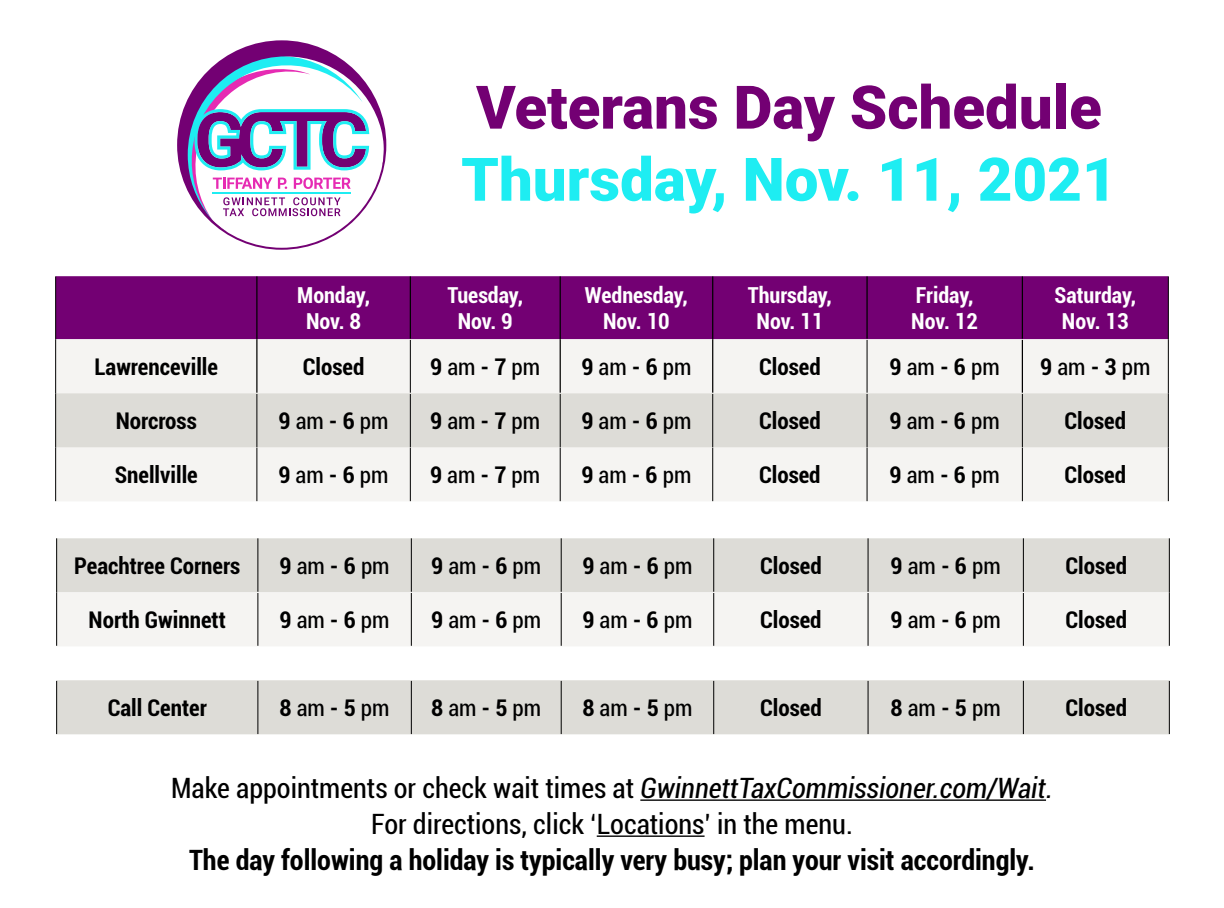
<style>
.page{position:relative;width:1224px;height:908px;background:#fff}
.page>*{position:absolute;margin:0;border:0;box-sizing:border-box;transform-origin:0 0}
.t1{font:900 60px "Roboto";color:#1eedf2}
.t2{font:900 60px "Roboto";color:#730073}
.t3{font:condensed 28px/36px "Roboto";color:#000;text-align:center}
.t4{font:700 condensed 28px "Roboto";color:#000}
.t5{font:condensed 23px "Roboto";color:#000}
.t6{font:700 condensed 23px "Roboto";color:#000}
.t7{font:700 condensed 22px/26.4px "Roboto";color:#fff;text-align:center}
.s1{font-weight:700}
.s2{font-style:italic}
</style>
<div class="page">
<svg style="left:177px;top:40px;width:209px;height:210px"></svg>
<hr style="left:212px;top:192px;width:139px;height:2px;background:#1eedf2">
<hr style="left:640px;top:799px;width:406px;height:1px;background:#000">
<hr style="left:597px;top:835px;width:108px;height:1px;background:#000">
<div style="left:56px;top:276px;width:1112px;height:63px;background:#730073"></div>
<div style="left:56px;top:339px;width:1112px;height:162px;background:#f5f4f2"></div>
<div style="left:56px;top:393px;width:1112px;height:54px;background:#dddcd7"></div>
<hr style="left:866px;top:276px;width:2px;height:62px;background:#000">
<hr style="left:1022px;top:276px;width:1px;height:62px;background:#000">
<hr style="left:1022px;top:340px;width:1px;height:52px;background:#000">
<hr style="left:1022px;top:394px;width:1px;height:53px;background:#000">
<hr style="left:1168px;top:339px;width:1px;height:54px;background:#000">
<hr style="left:1168px;top:276px;width:1px;height:63px;background:#000">
<hr style="left:712px;top:276px;width:1px;height:63px;background:#000">
<hr style="left:560px;top:276px;width:1px;height:63px;background:#000">
<hr style="left:560px;top:339px;width:1px;height:53px;background:#000">
<hr style="left:560px;top:394px;width:1px;height:53px;background:#000">
<hr style="left:410px;top:276px;width:1px;height:62px;background:#000">
<hr style="left:410px;top:340px;width:1px;height:52px;background:#000">
<hr style="left:867px;top:340px;width:1px;height:52px;background:#000">
<hr style="left:410px;top:394px;width:1px;height:53px;background:#000">
<hr style="left:867px;top:394px;width:1px;height:53px;background:#000">
<hr style="left:55px;top:276px;width:1px;height:63px;background:#000">
<hr style="left:55px;top:339px;width:1px;height:54px;background:#000">
<hr style="left:257px;top:394px;width:1px;height:53px;background:#000">
<hr style="left:712px;top:394px;width:1px;height:53px;background:#000">
<hr style="left:256px;top:276px;width:2px;height:63px;background:#000">
<hr style="left:256px;top:339px;width:2px;height:53px;background:#000">
<hr style="left:712px;top:339px;width:1px;height:53px;background:#000">
<hr style="left:55px;top:393px;width:1px;height:54px;background:#000">
<hr style="left:1168px;top:393px;width:1px;height:54px;background:#000">
<hr style="left:55px;top:447px;width:1px;height:54px;background:#000">
<hr style="left:257px;top:447px;width:1px;height:54px;background:#000">
<hr style="left:410px;top:447px;width:1px;height:54px;background:#000">
<hr style="left:560px;top:447px;width:1px;height:54px;background:#000">
<hr style="left:712px;top:447px;width:1px;height:54px;background:#000">
<hr style="left:867px;top:447px;width:1px;height:54px;background:#000">
<hr style="left:1022px;top:447px;width:1px;height:54px;background:#000">
<hr style="left:1168px;top:447px;width:1px;height:54px;background:#000">
<div style="left:57px;top:538px;width:1112px;height:54px;background:#dddcd7"></div>
<div style="left:57px;top:592px;width:1112px;height:54px;background:#f5f4f2"></div>
<hr style="left:1169px;top:538px;width:1px;height:54px;background:#000">
<hr style="left:1169px;top:592px;width:1px;height:53px;background:#000">
<hr style="left:1023px;top:538px;width:1px;height:53px;background:#000">
<hr style="left:1023px;top:592px;width:1px;height:53px;background:#000">
<hr style="left:411px;top:538px;width:1px;height:53px;background:#000">
<hr style="left:561px;top:538px;width:1px;height:53px;background:#000">
<hr style="left:411px;top:592px;width:1px;height:53px;background:#000">
<hr style="left:561px;top:592px;width:1px;height:53px;background:#000">
<hr style="left:258px;top:538px;width:1px;height:53px;background:#000">
<hr style="left:868px;top:538px;width:1px;height:53px;background:#000">
<hr style="left:258px;top:592px;width:1px;height:53px;background:#000">
<hr style="left:868px;top:592px;width:1px;height:53px;background:#000">
<hr style="left:56px;top:538px;width:1px;height:54px;background:#000">
<hr style="left:713px;top:538px;width:1px;height:53px;background:#000">
<hr style="left:56px;top:592px;width:1px;height:53px;background:#000">
<hr style="left:713px;top:592px;width:1px;height:53px;background:#000">
<div style="left:57px;top:680px;width:1112px;height:54px;background:#dddcd7"></div>
<hr style="left:1169px;top:680px;width:1px;height:53px;background:#000">
<hr style="left:1023px;top:680px;width:1px;height:53px;background:#000">
<hr style="left:868px;top:680px;width:1px;height:53px;background:#000">
<hr style="left:713px;top:680px;width:1px;height:53px;background:#000">
<hr style="left:561px;top:680px;width:1px;height:53px;background:#000">
<hr style="left:411px;top:680px;width:1px;height:53px;background:#000">
<hr style="left:56px;top:680px;width:1px;height:53px;background:#000">
<hr style="left:258px;top:680px;width:1px;height:53px;background:#000">
<h1 class="t2" style="left:476px;top:65px;width:627px">Veterans Day Schedule</h1>
<h1 class="t1" style="left:461px;top:137px;width:657px">Thursday, Nov. 11, 2021</h1>
<p class="t7" style="left:297px;top:281px;width:74px">Monday,<br>Nov. 8</p>
<p class="t7" style="left:448px;top:281px;width:77px">Tuesday,<br>Nov. 9</p>
<p class="t7" style="left:585px;top:281px;width:104px">Wednesday,<br>Nov. 10</p>
<p class="t7" style="left:748px;top:281px;width:86px">Thursday,<br>Nov. 11</p>
<p class="t7" style="left:911px;top:281px;width:68px;text-align:left">Friday,<br>Nov. 12</p>
<p class="t7" style="left:1055px;top:281px;width:83px">Saturday,<br>Nov. 13</p>
<p class="t6" style="left:94px;top:350px;width:125px">Lawrenceville</p>
<p class="t6" style="left:303px;top:350px;width:63px">Closed</p>
<p class="t5" style="left:430px;top:350px;width:112px"><span class="s1">9</span> am <span class="s1">- 7</span> pm</p>
<p class="t5" style="left:581px;top:350px;width:112px"><span class="s1">9</span> am <span class="s1">- 6</span> pm</p>
<p class="t6" style="left:759px;top:350px;width:63px">Closed</p>
<p class="t5" style="left:890px;top:350px;width:112px"><span class="s1">9</span> am <span class="s1">- 6</span> pm</p>
<p class="t5" style="left:1040px;top:350px;width:112px"><span class="s1">9</span> am <span class="s1">- 3</span> pm</p>
<p class="t6" style="left:116px;top:404px;width:83px">Norcross</p>
<p class="t5" style="left:279px;top:404px;width:112px"><span class="s1">9</span> am <span class="s1">- 6</span> pm</p>
<p class="t5" style="left:430px;top:404px;width:112px"><span class="s1">9</span> am <span class="s1">- 7</span> pm</p>
<p class="t5" style="left:581px;top:404px;width:112px"><span class="s1">9</span> am <span class="s1">- 6</span> pm</p>
<p class="t6" style="left:759px;top:404px;width:63px">Closed</p>
<p class="t5" style="left:890px;top:404px;width:112px"><span class="s1">9</span> am <span class="s1">- 6</span> pm</p>
<p class="t6" style="left:1065px;top:404px;width:63px">Closed</p>
<p class="t6" style="left:115px;top:458px;width:85px">Snellville</p>
<p class="t5" style="left:279px;top:458px;width:112px"><span class="s1">9</span> am <span class="s1">- 6</span> pm</p>
<p class="t5" style="left:430px;top:458px;width:112px"><span class="s1">9</span> am <span class="s1">- 7</span> pm</p>
<p class="t5" style="left:581px;top:458px;width:112px"><span class="s1">9</span> am <span class="s1">- 6</span> pm</p>
<p class="t6" style="left:759px;top:458px;width:63px">Closed</p>
<p class="t5" style="left:890px;top:458px;width:112px"><span class="s1">9</span> am <span class="s1">- 6</span> pm</p>
<p class="t6" style="left:1065px;top:458px;width:63px">Closed</p>
<p class="t6" style="left:74px;top:549px;width:168px">Peachtree Corners</p>
<p class="t5" style="left:280px;top:549px;width:112px"><span class="s1">9</span> am <span class="s1">- 6</span> pm</p>
<p class="t5" style="left:431px;top:549px;width:112px"><span class="s1">9</span> am <span class="s1">- 6</span> pm</p>
<p class="t5" style="left:582px;top:549px;width:112px"><span class="s1">9</span> am <span class="s1">- 6</span> pm</p>
<p class="t6" style="left:760px;top:549px;width:63px">Closed</p>
<p class="t5" style="left:891px;top:549px;width:112px"><span class="s1">9</span> am <span class="s1">- 6</span> pm</p>
<p class="t6" style="left:1066px;top:549px;width:63px">Closed</p>
<p class="t6" style="left:89px;top:603px;width:139px">North Gwinnett</p>
<p class="t5" style="left:280px;top:603px;width:112px"><span class="s1">9</span> am <span class="s1">- 6</span> pm</p>
<p class="t5" style="left:431px;top:603px;width:112px"><span class="s1">9</span> am <span class="s1">- 6</span> pm</p>
<p class="t5" style="left:582px;top:603px;width:112px"><span class="s1">9</span> am <span class="s1">- 6</span> pm</p>
<p class="t6" style="left:760px;top:603px;width:63px">Closed</p>
<p class="t5" style="left:891px;top:603px;width:112px"><span class="s1">9</span> am <span class="s1">- 6</span> pm</p>
<p class="t6" style="left:1066px;top:603px;width:63px">Closed</p>
<p class="t6" style="left:108px;top:691px;width:101px">Call Center</p>
<p class="t5" style="left:280px;top:691px;width:112px"><span class="s1">8</span> am <span class="s1">- 5</span> pm</p>
<p class="t5" style="left:431px;top:691px;width:112px"><span class="s1">8</span> am <span class="s1">- 5</span> pm</p>
<p class="t5" style="left:582px;top:691px;width:112px"><span class="s1">8</span> am <span class="s1">- 5</span> pm</p>
<p class="t6" style="left:760px;top:691px;width:63px">Closed</p>
<p class="t5" style="left:891px;top:691px;width:112px"><span class="s1">8</span> am <span class="s1">- 5</span> pm</p>
<p class="t6" style="left:1066px;top:691px;width:63px">Closed</p>
<p class="t3" style="left:171px;top:768px;width:883px">Make appointments or check wait times at <span class="s2">GwinnettTaxCommissioner.com/Wait.<br></span>For directions, click ‘Locations’ in the menu.</p>
<p class="t4" style="left:189px;top:840px;width:847px">The day following a holiday is typically very busy; plan your visit accordingly.</p>
</div>
